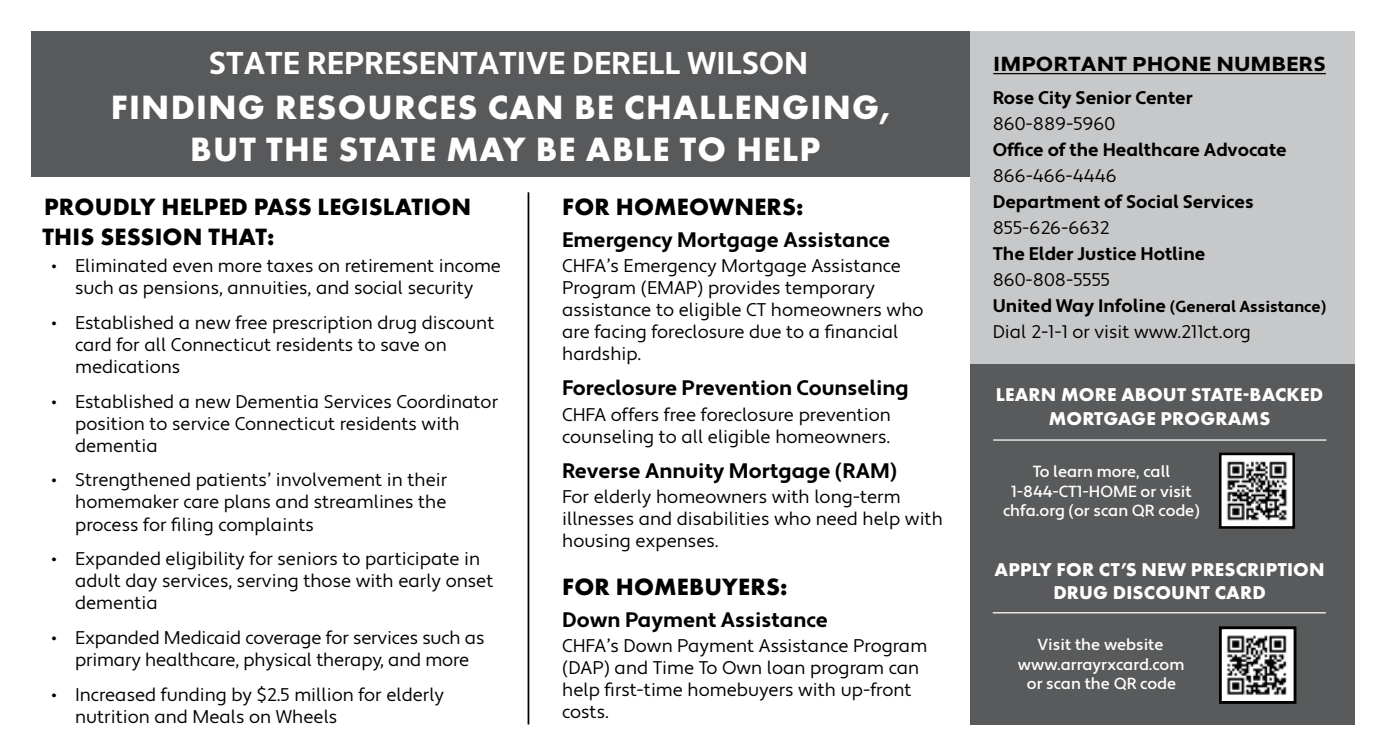
<style>
.page{position:relative;width:1386px;height:756px;background:#fff}
.page>*{position:absolute;margin:0;border:0;box-sizing:border-box;transform-origin:0 0}
.t1{font:700 35px/42px "Futura PT";letter-spacing:.035em;color:#fff;text-align:center}
.t2{font:700 31.5px "Apertura";color:#fff}
.t3{font:700 24.5px/29.9px "Futura PT";letter-spacing:.01em;color:#000}
.t4{font:700 24.5px "Apertura";color:#000}
.t5{font:700 21px "Apertura";color:#000}
.t6{font:700 19.25px/24px "Futura PT";letter-spacing:.01em;color:#fff;text-align:center}
.t7{font:18.38px/22.1px "Apertura";color:#000}
.t8{font:700 18.38px "Apertura";color:#000}
.t9{font:500 16.1px/19.2px "Apertura";color:#fff;text-align:center}
.t10{font:700 15.92px "Apertura";color:#000}
.s1{font-size:18.38px}
</style>
<div class="page">
<div style="left:970px;top:364px;width:384px;height:360px;background:#585a5b"></div>
<div style="left:970px;top:32px;width:384px;height:332px;background:#c7c8ca"></div>
<div style="left:32px;top:32px;width:938px;height:145px;background:#58595b"></div>
<hr style="left:993px;top:439px;width:333px;height:2px;background:#fff">
<hr style="left:528px;top:192px;width:1px;height:533px;background:#000">
<img style="left:1223px;top:457px;width:68px;height:68px">
<div style="left:1219px;top:453px;width:76px;height:76px;border:3px solid #000"></div>
<hr style="left:993px;top:73px;width:333px;height:1px;background:#000">
<div style="left:1220px;top:627px;width:74px;height:76px;background:#fff"></div>
<img style="left:1226px;top:635px;width:61px;height:60px">
<div style="left:1219px;top:626px;width:77px;height:78px;border:3px solid #000"></div>
<hr style="left:993px;top:612px;width:333px;height:1px;background:#fff">
<h2 class="t2" style="left:209px;top:44px;width:601px">STATE REPRESENTATIVE DERELL WILSON</h2>
<h1 class="t1" style="left:111px;top:85px;width:782px">FINDING RESOURCES CAN BE CHALLENGING,<br>BUT THE STATE MAY BE ABLE TO HELP</h1>
<h3 class="t3" style="left:42px;top:191px;width:430px">PROUDLY HELPED PASS LEGISLATION<br>THIS SESSION THAT:</h3>
<p class="t7" style="left:52px;top:255px;width:451px;text-align:center">• Eliminated even more taxes on retirement income such as pensions, annuities, and social security</p>
<p class="t7" style="left:75px;top:312px;width:421px;text-indent:-24px">• Established a new free prescription drug discount card for all Connecticut residents to save on medications</p>
<p class="t7" style="left:75px;top:391px;width:425px;text-indent:-24px">• Established a new Dementia Services Coordinator position to service Connecticut residents with dementia</p>
<p class="t7" style="left:75px;top:470px;width:374px;text-align:justify;text-indent:-24px">• Strengthened patients’ involvement in their homemaker care plans and streamlines the process for filing complaints</p>
<p class="t7" style="left:75px;top:548px;width:420px;text-indent:-24px">• Expanded eligibility for seniors to participate in adult day services, serving those with early onset dementia</p>
<p class="t7" style="left:52px;top:627px;width:434px;text-align:center">• Expanded Medicaid coverage for services such as primary healthcare, physical therapy, and more</p>
<p class="t7" style="left:75px;top:684px;width:371px;text-indent:-24px">• Increased funding by $2.5 million for elderly nutrition and Meals on Wheels</p>
<h3 class="t3" style="left:562px;top:191px;width:243px">FOR HOMEOWNERS:</h3>
<p class="t5" style="left:562px;top:227px;width:330px">Emergency Mortgage Assistance</p>
<p class="t7" style="left:562px;top:255px;width:363px">CHFA’s Emergency Mortgage Assistance Program (EMAP) provides temporary assistance to eligible CT homeowners who are facing foreclosure due to a financial hardship.</p>
<p class="t5" style="left:562px;top:375px;width:348px">Foreclosure Prevention Counseling</p>
<p class="t7" style="left:562px;top:404px;width:330px">CHFA offers free foreclosure prevention counseling to all eligible homeowners.</p>
<p class="t5" style="left:562px;top:458px;width:337px">Reverse Annuity Mortgage (RAM)</p>
<p class="t7" style="left:562px;top:487px;width:382px">For elderly homeowners with long-term illnesses and disabilities who need help with housing expenses.</p>
<h3 class="t3" style="left:562px;top:571px;width:227px">FOR HOMEBUYERS:</h3>
<p class="t5" style="left:562px;top:607px;width:267px">Down Payment Assistance</p>
<p class="t7" style="left:562px;top:636px;width:367px">CHFA’s Down Payment Assistance Program (DAP) and Time To Own loan program can help first-time homebuyers with up-front costs.</p>
<h3 class="t4" style="left:993px;top:48px;width:334px">Important Phone Numbers</h3>
<p class="t8" style="left:993px;top:87px;width:202px">Rose City Senior Center</p>
<p class="t7" style="left:993px;top:114px;width:124px">860-889-5960</p>
<p class="t8" style="left:993px;top:139px;width:296px">Office of the Healthcare Advocate</p>
<p class="t7" style="left:993px;top:165px;width:125px">866-466-4446</p>
<p class="t8" style="left:993px;top:191px;width:263px">Department of Social Services</p>
<p class="t7" style="left:993px;top:217px;width:118px">855-626-6632</p>
<p class="t8" style="left:993px;top:243px;width:214px">The Elder Justice Hotline</p>
<p class="t7" style="left:993px;top:269px;width:119px">860-808-5555</p>
<p class="t10" style="left:993px;top:297px;width:335px"><span class="s1">United Way Infoline</span> (General Assistance)</p>
<p class="t7" style="left:993px;top:321px;width:260px">Dial 2-1-1 or visit www.211ct.org</p>
<p class="t6" style="left:996px;top:382px;width:329px">LEARN MORE ABOUT STATE-BACKED<br>MORTGAGE PROGRAMS</p>
<p class="t9" style="left:1003px;top:463px;width:198px">To learn more, call<br>1-844-CT1-HOME or visit chfa.org (or scan QR code)</p>
<p class="t6" style="left:995px;top:558px;width:332px;line-height:22.6px">APPLY FOR CT’S NEW PRESCRIPTION<br>DRUG DISCOUNT CARD</p>
<p class="t9" style="left:1018px;top:636px;width:168px">Visit the website www.arrayrxcard.com or scan the QR code</p>
</div>
